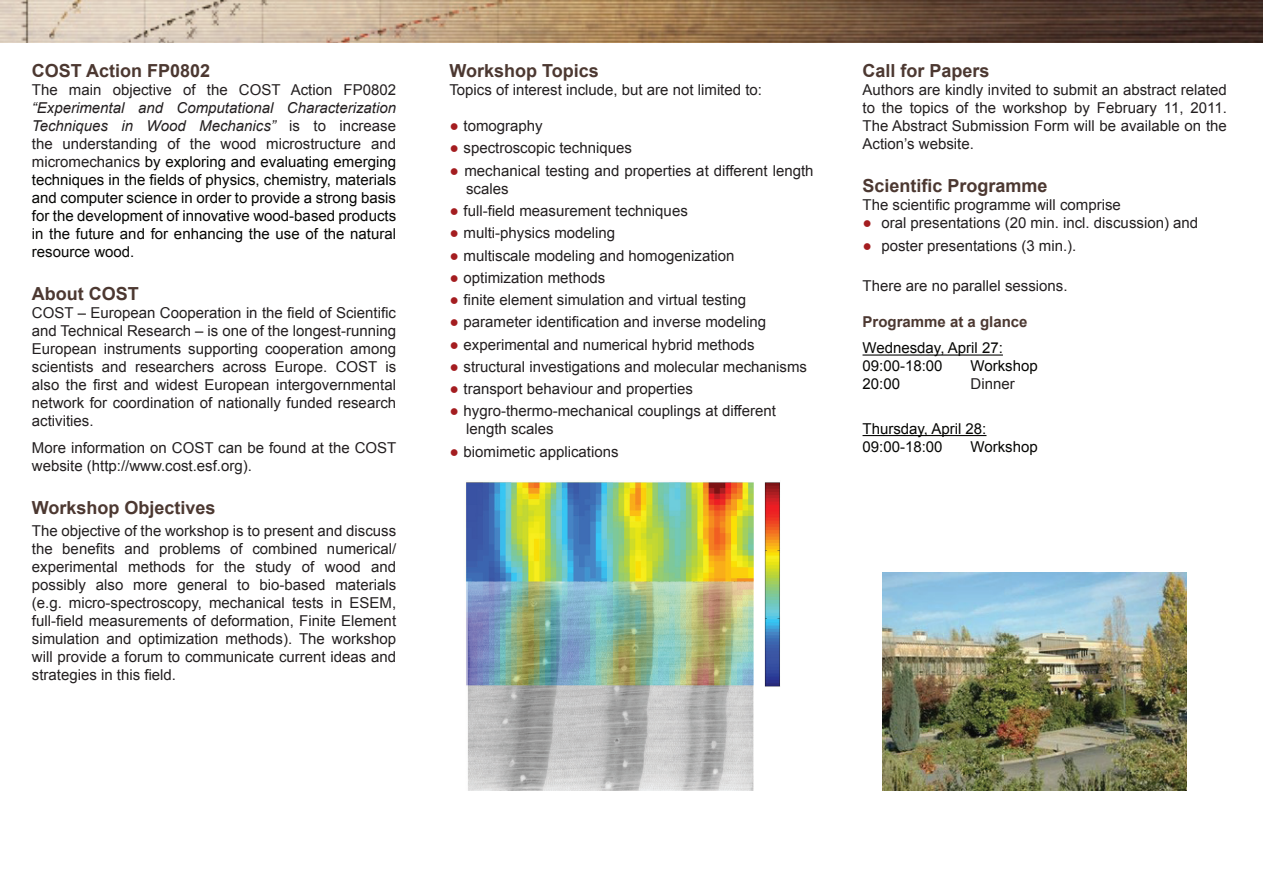
<style>
.page{position:relative;width:1263px;height:893px;background:#fff}
.page>*{position:absolute;margin:0;border:0;box-sizing:border-box;transform-origin:0 0}
.t1{font:700 18px "Arial";color:#4c3831}
.t2{font:15px/18px "Arial";color:#231f20}
.t3{font:15px/18px "Arial";color:#060604}
.t4{font:700 15px "Arial";color:#4c3831}
.s1{font-style:italic;color:#231f20}
.s2{color:#231f20}
.s3{font-family:"Verdana";font-weight:700;font-size:13.5px;color:#a41d20}
</style>
<div class="page">
<hr style="left:862px;top:354px;width:141px;height:2px;background:#060604">
<hr style="left:862px;top:435px;width:124px;height:1px;background:#060604">
<img style="left:0;top:0;width:1263px;height:43px">
<img style="left:883px;top:573px;width:303px;height:218px">
<img style="left:465px;top:481px;width:315px;height:309px">
<p class="t1" style="left:32px;top:59px;width:180px">COST Action FP0802</p>
<p class="t2" style="left:32px;top:81px;width:366px">The main objective of the COST Action FP0802</p>
<p class="t3" style="left:32px;top:99px;width:366px;text-align:justify"><span class="s1">“Experimental and Computational Characterization Techniques in Wood Mechanics”</span> <span class="s2">is to increase the understanding of the wood microstructure and micromechanics</span> by exploring and evaluating emerging techniques in the fields of physics, chemistry, materials and computer science in order to provide a strong basis for the development of innovative wood-based products in the future and for enhancing the use of the natural resource wood.</p>
<p class="t1" style="left:32px;top:282px;width:108px">About COST</p>
<p class="t2" style="left:32px;top:304px;width:366px;text-align:justify">COST – European Cooperation in the field of Scientific and Technical Research – is one of the longest-running European instruments supporting cooperation among scientists and researchers across Europe. COST is also the first and widest European intergovernmental network for coordination of nationally funded research activities.</p>
<p class="t2" style="left:32px;top:439px;width:366px">More information on COST can be found at the COST website (http://www.cost.esf.org).</p>
<p class="t1" style="left:32px;top:496px;width:185px">Workshop Objectives</p>
<p class="t2" style="left:32px;top:522px;width:366px;text-align:justify">The objective of the workshop is to present and discuss the benefits and problems of combined numerical/ experimental methods for the study of wood and possibly also more general to bio-based materials (e.g. micro-spectroscopy, mechanical tests in ESEM, full-field measurements of deformation, Finite Element simulation and optimization methods). The workshop will provide a forum to communicate current ideas and strategies in this field.</p>
<p class="t1" style="left:449px;top:59px;width:151px">Workshop Topics</p>
<p class="t2" style="left:449px;top:81px;width:314px">Topics of interest include, but are not limited to:</p>
<p class="t2" style="left:449px;top:117px;width:95px"><span class="s3">•</span> tomography</p>
<p class="t2" style="left:449px;top:139px;width:184px"><span class="s3">•</span> spectroscopic techniques</p>
<p class="t2" style="left:466px;top:162px;width:349px;text-indent:-17px"><span class="s3">•</span> mechanical testing and properties at different length scales</p>
<p class="t2" style="left:449px;top:202px;width:240px"><span class="s3">•</span> full-field measurement techniques</p>
<p class="t2" style="left:449px;top:224px;width:167px"><span class="s3">•</span> multi-physics modeling</p>
<p class="t2" style="left:449px;top:246px;width:287px"><span class="s3">•</span> multiscale modeling and homogenization</p>
<p class="t2" style="left:449px;top:269px;width:157px"><span class="s3">•</span> optimization methods</p>
<p class="t2" style="left:449px;top:291px;width:298px"><span class="s3">•</span> finite element simulation and virtual testing</p>
<p class="t2" style="left:449px;top:313px;width:318px"><span class="s3">•</span> parameter identification and inverse modeling</p>
<p class="t2" style="left:449px;top:335px;width:307px"><span class="s3">•</span> experimental and numerical hybrid methods</p>
<p class="t2" style="left:449px;top:358px;width:359px"><span class="s3">•</span> structural investigations and molecular mechanisms</p>
<p class="t2" style="left:449px;top:380px;width:245px"><span class="s3">•</span> transport behaviour and properties</p>
<p class="t2" style="left:466px;top:402px;width:311px;text-indent:-17px"><span class="s3">•</span> hygro-thermo-mechanical couplings at different length scales</p>
<p class="t2" style="left:449px;top:442px;width:171px"><span class="s3">•</span> biomimetic applications</p>
<p class="t1" style="left:862px;top:59px;width:129px">Call for Papers</p>
<p class="t2" style="left:862px;top:81px;width:366px;text-align:justify">Authors are kindly invited to submit an abstract related to the topics of the workshop by February 11, 2011.<br>The Abstract Submission Form will be available on the Action’s website.</p>
<p class="t1" style="left:862px;top:174px;width:187px">Scientific Programme</p>
<p class="t2" style="left:862px;top:196px;width:260px">The scientific programme will comprise</p>
<p class="t2" style="left:862px;top:214px;width:337px"><span class="s3">•</span> oral presentations (20 min. incl. discussion) and</p>
<p class="t2" style="left:862px;top:237px;width:215px"><span class="s3">•</span> poster presentations (3 min.).</p>
<p class="t2" style="left:862px;top:277px;width:207px">There are no parallel sessions.</p>
<p class="t4" style="left:862px;top:312px;width:167px">Programme at a glance</p>
<p class="t3" style="left:862px;top:339px;width:142px">Wednesday, April 27:<br>09:00-18:00</p>
<p class="t3" style="left:970px;top:357px;width:69px">Workshop</p>
<p class="t3" style="left:862px;top:375px;width:39px">20:00</p>
<p class="t2" style="left:970px;top:375px;width:46px">Dinner</p>
<p class="t3" style="left:862px;top:420px;width:125px">Thursday, April 28:<br>09:00-18:00</p>
<p class="t3" style="left:970px;top:438px;width:69px">Workshop</p>
</div>
